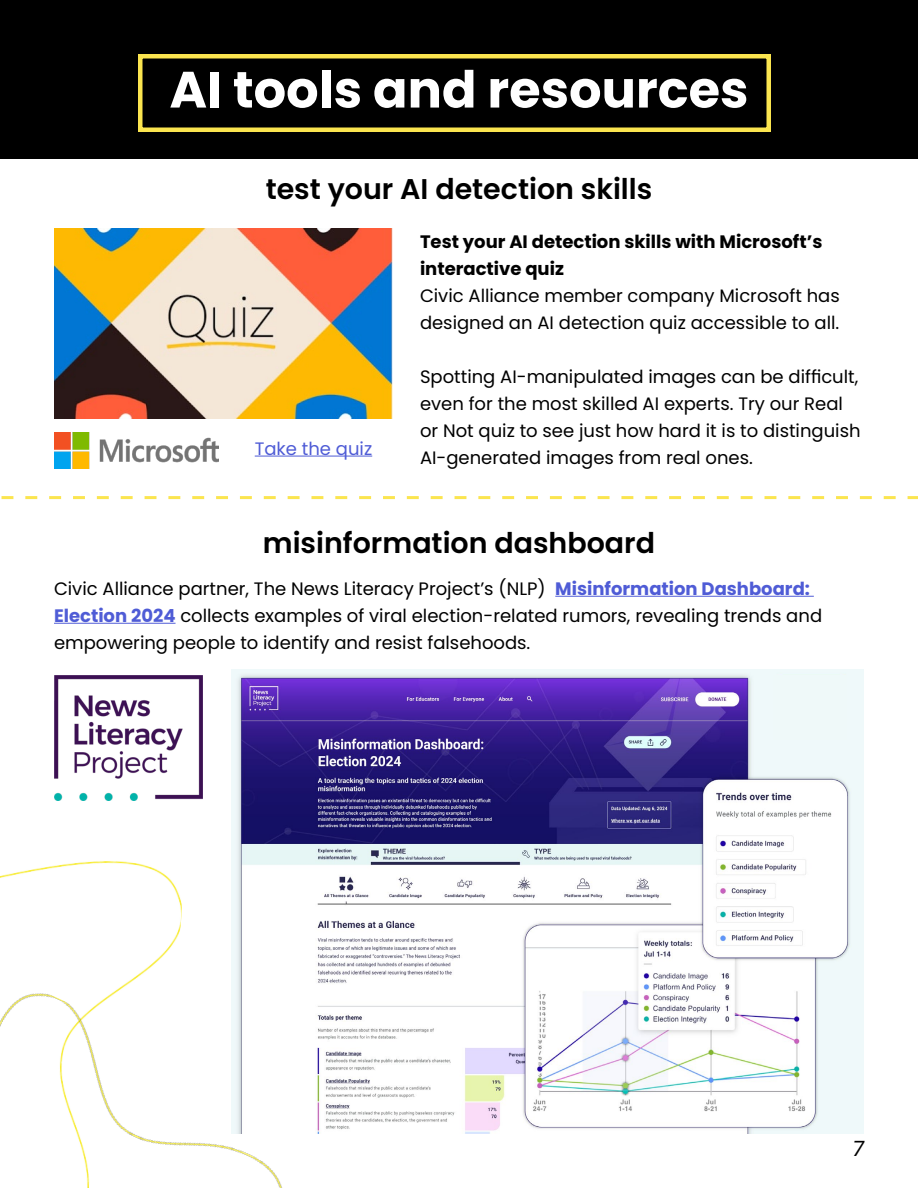
<style>
.page{position:relative;width:918px;height:1188px;background:#fff}
.page>*{position:absolute;margin:0;border:0;box-sizing:border-box;transform-origin:0 0}
.t1{font:700 51px "Poppins";color:#fff}
.t2{font:600 28.5px "Poppins";color:#000}
.t3{font:italic 21px "Poppins";color:#000}
.t4{font:18px/27px "Poppins";color:#000}
.t5{font:700 18px/27px "Poppins";color:#000}
.t6{font:18px "Poppins";color:#4f5cd6}
.s1{font-weight:700;color:#4f5cd6}
</style>
<div class="page">
<div style="left:1px;top:1px;width:916px;height:157px;background:#000"></div>
<div style="left:0;top:0;width:918px;height:159px;border:2px solid #000"></div>
<div style="left:138px;top:54px;width:633px;height:78px;border:4px solid #fbe54f"></div>
<img style="left:54px;top:229px;width:339px;height:189px">
<hr style="left:555px;top:596px;width:259px;height:1px;background:#4f5cd6">
<hr style="left:54px;top:623px;width:122px;height:1px;background:#4f5cd6">
<hr style="left:255px;top:456px;width:117px;height:1px;background:#4f5cd6">
<svg style="left:2px;top:496px;width:916px;height:3px"></svg>
<img style="left:54px;top:676px;width:149px;height:124px">
<img style="left:231px;top:669px;width:633px;height:465px">
<div style="left:773px;top:676px;width:74px;height:64px;background:#eff9f9"></div>
<img style="left:0;top:861px;width:182px;height:110px">
<img style="left:0;top:971px;width:322px;height:217px">
<img style="left:54px;top:433px;width:165px;height:35px">
<h1 class="t1" style="left:170px;top:60px;width:581px">AI tools and resources</h1>
<h2 class="t2" style="left:266px;top:173px;width:388px">test your AI detection skills</h2>
<p class="t6" style="left:255px;top:438px;width:119px">Take the quiz</p>
<p class="t5" style="left:420px;top:228px;width:404px">Test your AI detection skills with Microsoft’s interactive quiz</p>
<p class="t4" style="left:420px;top:282px;width:421px">Civic Alliance member company Microsoft has designed an AI detection quiz accessible to all.</p>
<p class="t4" style="left:420px;top:363px;width:442px">Spotting AI-manipulated images can be difficult, even for the most skilled AI experts. Try our Real or Not quiz to see just how hard it is to distinguish AI-generated images from real ones.</p>
<h2 class="t2" style="left:263px;top:527px;width:394px">misinformation dashboard</h2>
<p class="t4" style="left:54px;top:575px;width:770px">Civic Alliance partner, The News Literacy Project’s (NLP) <span class="s1">Misinformation Dashboard:<br>Election 2024</span> collects examples of viral election-related rumors, revealing trends and empowering people to identify and resist falsehoods.</p>
<p class="t3" style="left:853px;top:1137px;width:13px">7</p>
</div>
